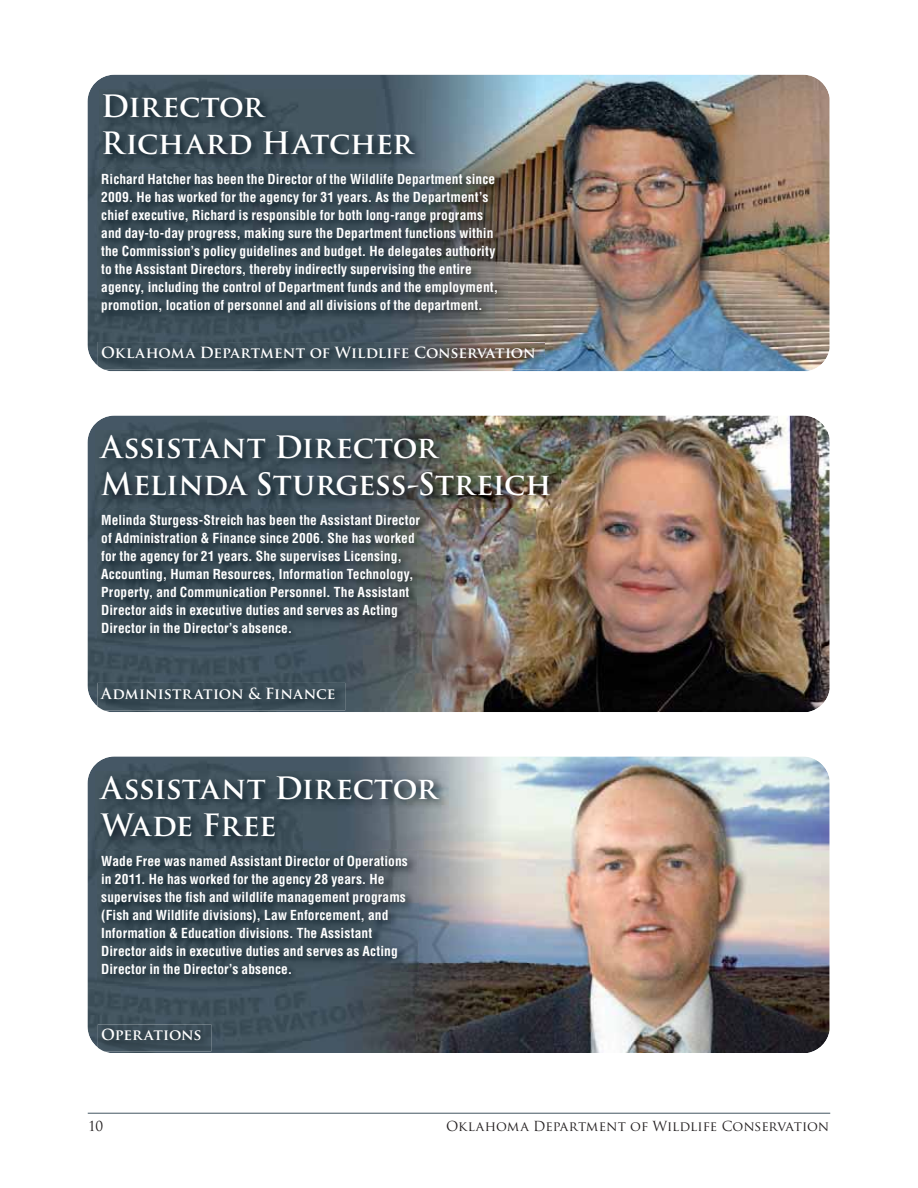
<style>
.page{position:relative;width:918px;height:1188px;background:#fff}
.page>*{position:absolute;margin:0;border:0;box-sizing:border-box;transform-origin:0 0}
.t1{font:700 30px/37.3px "Trajan Pro";letter-spacing:-.01em;color:#fff}
.t2{font:700 15px "Trajan Pro";letter-spacing:-.005em;color:#fff}
.t3{font:700 condensed 13.5px/18px "Helvetica LT Std";letter-spacing:.005em;color:#fff}
.t4{font:13.5px "Trajan Pro";letter-spacing:-.01em;color:#231f20}
</style>
<div class="page">
<img style="left:87px;top:75px;width:743px;height:296px">
<img style="left:87px;top:416px;width:743px;height:296px">
<img style="left:87px;top:756px;width:743px;height:297px">
<img style="left:97px;top:170px;width:411px;height:154px">
<img style="left:97px;top:511px;width:334px;height:134px">
<img style="left:97px;top:852px;width:321px;height:133px">
<img style="left:99px;top:89px;width:326px;height:77px">
<img style="left:96px;top:430px;width:464px;height:77px">
<img style="left:96px;top:771px;width:353px;height:77px">
<img style="left:98px;top:342px;width:447px;height:28px">
<img style="left:97px;top:683px;width:248px;height:27px">
<img style="left:98px;top:1024px;width:113px;height:27px">
<hr style="left:88px;top:1113px;width:742px;height:1px;background:#435662">
<h1 class="t1" style="left:101px;top:88px;width:313px">Director<br>Richard Hatcher</h1>
<p class="t3" style="left:101px;top:172px;width:399px">Richard Hatcher has been the Director of the Wildlife Department since 2009. He has worked for the agency for 31 years. As the Department’s chief executive, Richard is responsible for both long-range programs and day-to-day progress, making sure the Department functions within the Commission’s policy guidelines and budget. He delegates authority to the Assistant Directors, thereby indirectly supervising the entire agency, including the control of Department funds and the employment, promotion, location of personnel and all divisions of the department.</p>
<p class="t2" style="left:101px;top:344px;width:436px">Oklahoma Department of Wildlife Conservation</p>
<h1 class="t1" style="left:101px;top:429px;width:452px">Assistant Director<br>Melinda Sturgess-Streich</h1>
<p class="t3" style="left:101px;top:513px;width:320px">Melinda Sturgess-Streich has been the Assistant Director of Administration &amp; Finance since 2006. She has worked for the agency for 21 years. She supervises Licensing, Accounting, Human Resources, Information Technology, Property, and Communication Personnel. The Assistant Director aids in executive duties and serves as Acting Director in the Director’s absence.</p>
<p class="t2" style="left:101px;top:685px;width:236px">Administration &amp; Finance</p>
<h1 class="t1" style="left:101px;top:770px;width:337px">Assistant Director<br>Wade Free</h1>
<p class="t3" style="left:101px;top:854px;width:308px">Wade Free was named Assistant Director of Operations in 2011. He has worked for the agency 28 years. He supervises the fish and wildlife management programs (Fish and Wildlife divisions), Law Enforcement, and Information &amp; Education divisions. The Assistant Director aids in executive duties and serves as Acting Director in the Director’s absence.</p>
<p class="t2" style="left:101px;top:1026px;width:102px">Operations</p>
<p class="t4" style="left:88px;top:1119px;width:17px">10</p>
<p class="t4" style="left:446px;top:1119px;width:385px">Oklahoma Department of Wildlife Conservation</p>
</div>
